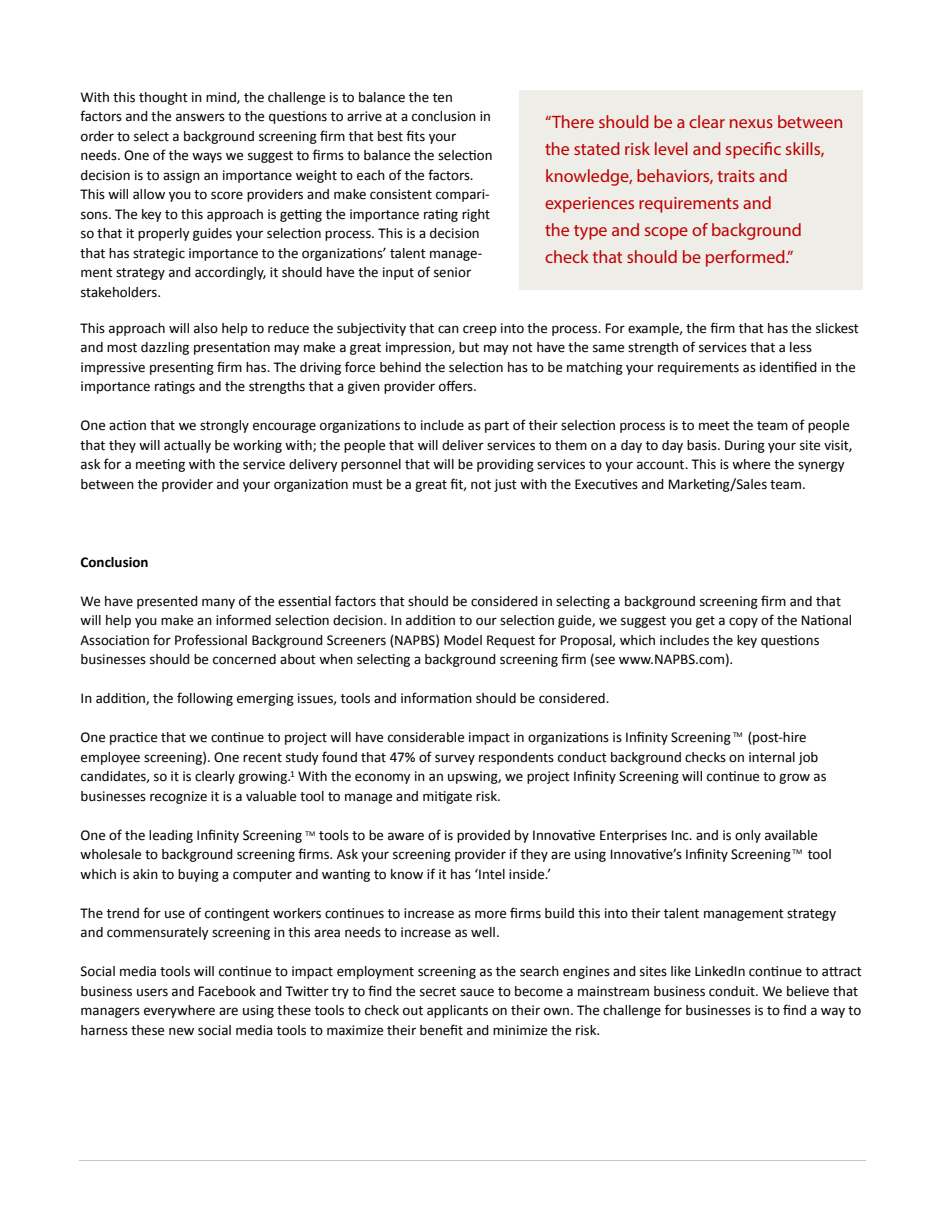
<style>
.page{position:relative;width:945px;height:1215px;background:#fff}
.page>*{position:absolute;margin:0;border:0;box-sizing:border-box;transform-origin:0 0}
.t1{font:18px/27px "Myriad Pro";color:#bd0000}
.t2{font:15px/19.5px "Calibri";color:#000}
.t3{font:700 15px "Calibri";color:#000}
.t4{font:9.3px "Calibri";color:#000}
.t5{font:7.35px "Calibri";color:#000}
</style>
<div class="page">
<hr style="left:80px;top:1160px;width:786px;height:1px;background:#c7c7c7">
<div style="left:519px;top:90px;width:344px;height:200px;background:#efede8"></div>
<p class="t2" style="left:81px;top:86px;width:414px">With this thought in mind, the challenge is to balance the ten factors and the answers to the questions to arrive at a conclusion in order to select a background screening firm that best fits your needs. One of the ways we suggest to firms to balance the selection decision is to assign an importance weight to each of the factors.<br>This will allow you to score providers and make consistent compari&shy;sons. The key to this approach is getting the importance rating right so that it properly guides your selection process. This is a decision that has strategic importance to the organizations’ talent manage&shy;ment strategy and accordingly, it should have the input of senior stakeholders.</p>
<p class="t1" style="left:545px;top:110px;width:300px">“There should be a clear nexus between the stated risk level and specific skills, knowledge, behaviors, traits and experiences requirements and<br>the type and scope of background check that should be performed.”</p>
<p class="t2" style="left:81px;top:317px;width:780px">This approach will also help to reduce the subjectivity that can creep into the process. For example, the firm that has the slickest and most dazzling presentation may make a great impression, but may not have the same strength of services that a less impressive presenting firm has. The driving force behind the selection has to be matching your requirements as identified in the importance ratings and the strengths that a given provider offers.</p>
<p class="t2" style="left:81px;top:415px;width:774px">One action that we strongly encourage organizations to include as part of their selection process is to meet the team of people that they will actually be working with; the people that will deliver services to them on a day to day basis. During your site visit, ask for a meeting with the service delivery personnel that will be providing services to your account. This is where the synergy between the provider and your organization must be a great fit, not just with the Executives and Marketing/Sales team.</p>
<p class="t3" style="left:81px;top:556px;width:69px">Conclusion</p>
<p class="t2" style="left:81px;top:590px;width:773px">We have presented many of the essential factors that should be considered in selecting a background screening firm and that will help you make an informed selection decision. In addition to our selection guide, we suggest you get a copy of the National Association for Professional Background Screeners (NAPBS) Model Request for Proposal, which includes the key questions businesses should be concerned about when selecting a background screening firm (see www.NAPBS.com).</p>
<p class="t2" style="left:81px;top:688px;width:530px">In addition, the following emerging issues, tools and information should be considered.</p>
<p class="t2" style="left:81px;top:727px;width:748px">One practice that we continue to project will have considerable impact in organizations is Infinity Screening (post-hire employee screening). One recent study found that 47% of survey respondents conduct background checks on internal job candidates, so it is clearly growing. With the economy in an upswing, we project Infinity Screening will continue to grow as businesses recognize it is a valuable tool to manage and mitigate risk.</p>
<p class="t2" style="left:81px;top:824px;width:753px">One of the leading Infinity Screening tools to be aware of is provided by Innovative Enterprises Inc. and is only available wholesale to background screening firms. Ask your screening provider if they are using Innovative’s Infinity Screening tool which is akin to buying a computer and wanting to know if it has ‘Intel inside.’</p>
<p class="t2" style="left:81px;top:902px;width:757px">The trend for use of contingent workers continues to increase as more firms build this into their talent management strategy and commensurately screening in this area needs to increase as well.</p>
<p class="t2" style="left:81px;top:961px;width:783px">Social media tools will continue to impact employment screening as the search engines and sites like LinkedIn continue to attract business users and Facebook and Twitter try to find the secret sauce to become a mainstream business conduit. We believe that managers everywhere are using these tools to check out applicants on their own. The challenge for businesses is to find a way to harness these new social media tools to maximize their benefit and minimize the risk.</p>
<p class="t5" style="left:733px;top:730px;width:11px">TM</p>
<p class="t4" style="left:290px;top:771px;width:6px">1</p>
<p class="t5" style="left:306px;top:829px;width:11px">TM</p>
<p class="t5" style="left:793px;top:847px;width:11px">TM</p>
</div>
